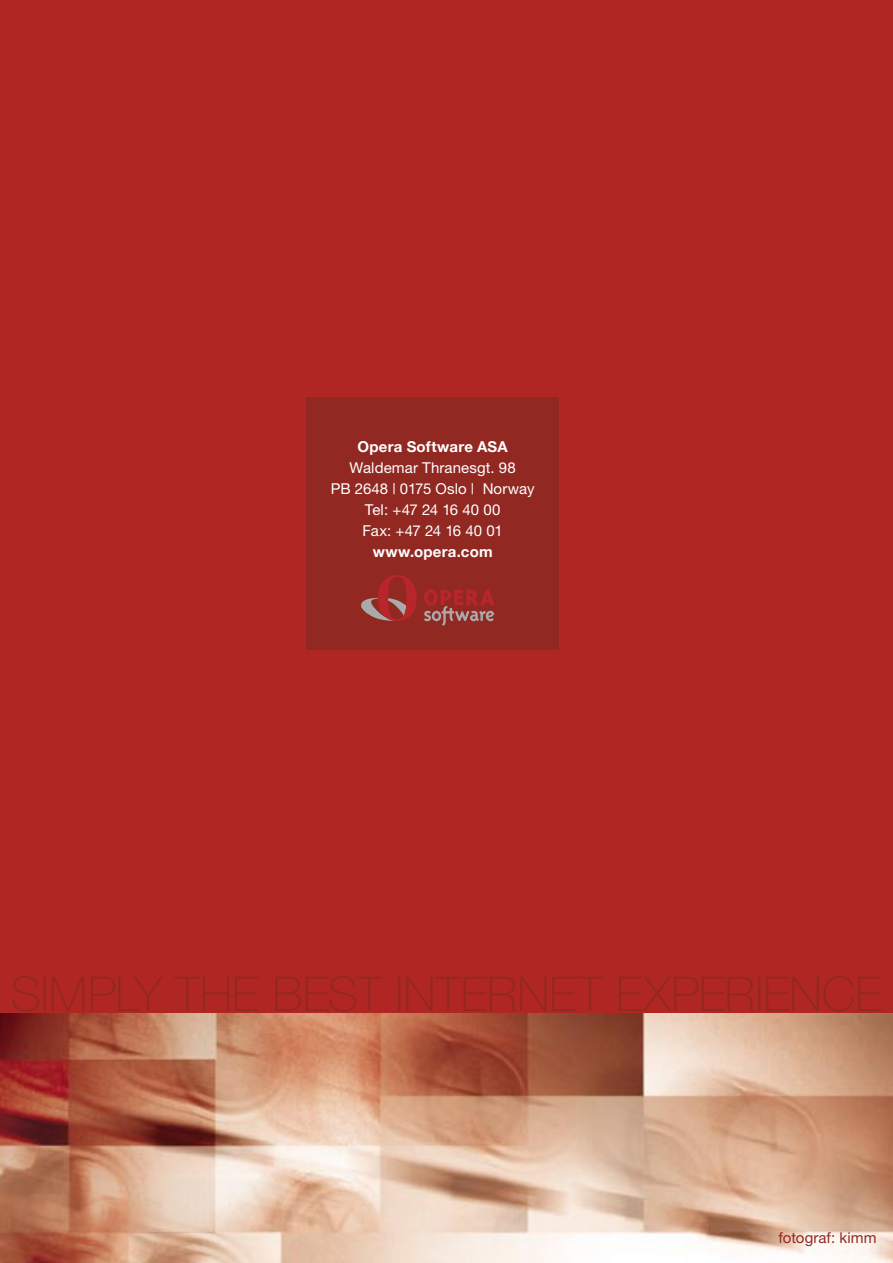
<style>
.page{position:relative;width:893px;height:1263px;background:#b02623}
.page>*{position:absolute;margin:0;border:0;box-sizing:border-box;transform-origin:0 0}
.t1{font:100 48px "Helvetica Neue";color:#922822}
.t2{font:15px/21px "Helvetica Neue";letter-spacing:.005em;color:#fff;text-align:center}
.t3{font:700 15px "Helvetica Neue";letter-spacing:.015em;color:#fff}
.t4{font:15px "Helvetica Neue";letter-spacing:-.02em;color:#fff}
.t5{font:15px "Helvetica Neue";letter-spacing:.005em;color:#922822}
</style>
<div class="page">
<img style="left:0;top:1014px;width:893px;height:249px">
<div style="left:307px;top:398px;width:252px;height:252px;background:#922822"></div>
<svg style="left:361px;top:575px;width:56px;height:46px"></svg>
<svg style="left:424px;top:589px;width:70px;height:37px"></svg>
<p class="t3" style="left:358px;top:437px;width:152px">Opera Software ASA</p>
<p class="t2" style="left:350px;top:457px;width:168px">Waldemar Thranesgt. 98</p>
<p class="t2" style="left:331px;top:478px;width:205px">PB 2648 | 0175 Oslo | Norway<br>Tel: +47 24 16 40 00</p>
<p class="t4" style="left:363px;top:521px;width:142px">Fax: +47 24 16 40 01</p>
<p class="t3" style="left:373px;top:542px;width:121px">www.opera.com</p>
<p class="t1" style="left:11px;top:967px;width:873px">SIMPLY THE BEST INTERNET EXPERIENCE</p>
<p class="t5" style="left:778px;top:1229px;width:100px">fotograf: kimm</p>
</div>
